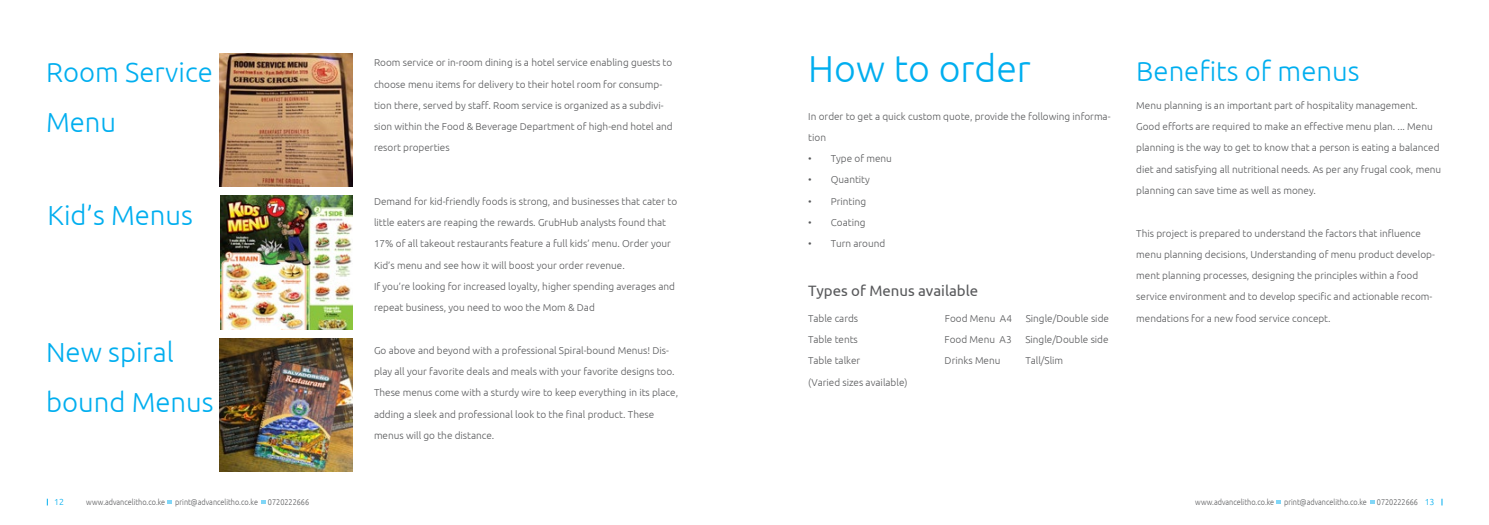
<style>
.page{position:relative;width:1489px;height:525px;background:#fff}
.page>*{position:absolute;margin:0;border:0;box-sizing:border-box;transform-origin:0 0}
.t1{font:300 37.5px "Ubuntu";color:#00aeef}
.t2{font:300 27.5px/50px "Ubuntu";color:#00aeef}
.t3{font:15px "Ubuntu";color:#58595b}
.t4{font:300 10px/21.2px "Ubuntu";color:#58595b}
.t5{font:300 8.75px "Ubuntu";color:#00aeef}
.t6{font:300 8.25px "Ubuntu";color:#58595b;scale:.88 1}
.s1{font-size:8.75px;color:#00aeef}
</style>
<div class="page">
<img style="left:219px;top:53px;width:133px;height:134px">
<img style="left:220px;top:195px;width:132px;height:134px">
<img style="left:219px;top:338px;width:133px;height:133px">
<svg style="left:168px;top:500px;width:4px;height:3px"></svg>
<svg style="left:261px;top:500px;width:4px;height:3px"></svg>
<svg style="left:1276px;top:500px;width:4px;height:3px"></svg>
<svg style="left:1370px;top:500px;width:4px;height:3px"></svg>
<h1 class="t1" style="left:64px;top:46px;width:21px">H</h1>
<h1 class="t1" style="left:834px;top:46px;width:198px">ow to order</h1>
<h2 class="t2" style="left:1136px;top:45px;width:225px">Benefits of menus</h2>
<p class="t4" style="left:808px;top:105px;width:304px">In order to get a quick custom quote, provide the following informa&shy;tion</p>
<p class="t4" style="left:808px;top:147px;width:85px">• Type of menu</p>
<p class="t4" style="left:808px;top:169px;width:63px">• Quantity</p>
<p class="t4" style="left:808px;top:190px;width:59px">• Printing •</p>
<p class="t4" style="left:374px;top:52px;width:300px">Room service or in-room dining is a hotel service enabling guests to choose menu items for delivery to their hotel room for consump&shy;tion there, served by staff. Room service is organized as a subdivi&shy;sion within the Food &amp; Beverage Department of high-end hotel and resort properties</p>
<h2 class="t2" style="left:46px;top:47px;width:168px">Room Service<br>Menu</h2>
<p class="t4" style="left:1136px;top:94px;width:305px">Menu planning is an important part of hospitality management.<br>Good efforts are required to make an effective menu plan. ... Menu planning is the way to get to know that a person is eating a balanced diet and satisfying all nutritional needs.</p>
<p class="t4" style="left:1319px;top:158px;width:123px">s per any frugal cook, menu</p>
<p class="t4" style="left:1136px;top:179px;width:181px">planning can save time as well as money.</p>
<p class="t4" style="left:1136px;top:222px;width:300px">This project is prepared to understand the factors that influence menu planning decisions, Understanding of menu product develop&shy;ment planning processes, designing the principles within a food service environment and to develop specific and actionable recom&shy;mendations for a new food service concept.</p>
<p class="t4" style="left:374px;top:190px;width:305px">Demand for kid-friendly foods is strong, and businesses that cater to little eaters are reaping the rewards. GrubH ub analysts found that 17% of all takeout restaurants feature a full kids’ menu. Order your Kid’s menu and see how it will boost your order revenue.<br>If you’re looking for increased loyalty, higher spending averages and repeat business, you need to woo the Mom &amp; Dad</p>
<p class="t4" style="left:374px;top:339px;width:305px">Go above and beyond with a professional Spiral-bound Menus! Dis&shy;play all your favorite deals and meals with your favorite designs too.<br>These menus come with a sturdy wire to keep everything in its place, adding a sleek and professional look to the final product. These menus will go the distance.</p>
<h2 class="t2" style="left:48px;top:189px;width:147px">Kid’s Menus</h2>
<p class="t4" style="left:836px;top:211px;width:30px">oating</p>
<p class="t4" style="left:808px;top:233px;width:79px">• Turn around</p>
<h3 class="t3" style="left:808px;top:281px;width:171px">Types of Menus available</h3>
<p class="t4" style="left:808px;top:307px;width:51px">Table cards</p>
<p class="t4" style="left:950px;top:307px;width:47px">ood Menu</p>
<p class="t4" style="left:1006px;top:307px;width:7px">4</p>
<p class="t4" style="left:1030px;top:307px;width:27px">ingle/</p>
<p class="t4" style="left:1063px;top:307px;width:47px">ouble side</p>
<p class="t4" style="left:808px;top:328px;width:51px">Table tents</p>
<p class="t4" style="left:949px;top:328px;width:47px">ood Menu</p>
<p class="t4" style="left:1006px;top:328px;width:7px">3</p>
<p class="t4" style="left:1030px;top:328px;width:27px">ingle/</p>
<p class="t4" style="left:1062px;top:328px;width:47px">ouble side</p>
<p class="t4" style="left:808px;top:349px;width:53px">Table talker</p>
<p class="t4" style="left:951px;top:349px;width:50px">rinks Menu</p>
<p class="t4" style="left:1025px;top:349px;width:20px">Tall/</p>
<p class="t4" style="left:1049px;top:349px;width:15px">lim</p>
<p class="t4" style="left:808px;top:371px;width:101px">(Varied sizes available)</p>
<h2 class="t2" style="left:46px;top:326px;width:169px">New spiral bound Menus</h2>
<p class="t5" style="left:54px;top:496px;width:11px">12</p>
<p class="t6" style="left:86px;top:496px;width:255px">www.advancelitho.co.ke print@advancelitho.co.ke 0720222666</p>
<p class="t6" style="left:1195px;top:496px;width:273px">www.advancelitho.co.ke print@advancelitho.co.ke 0720222666 <span class="s1">13</span></p>
</div>
